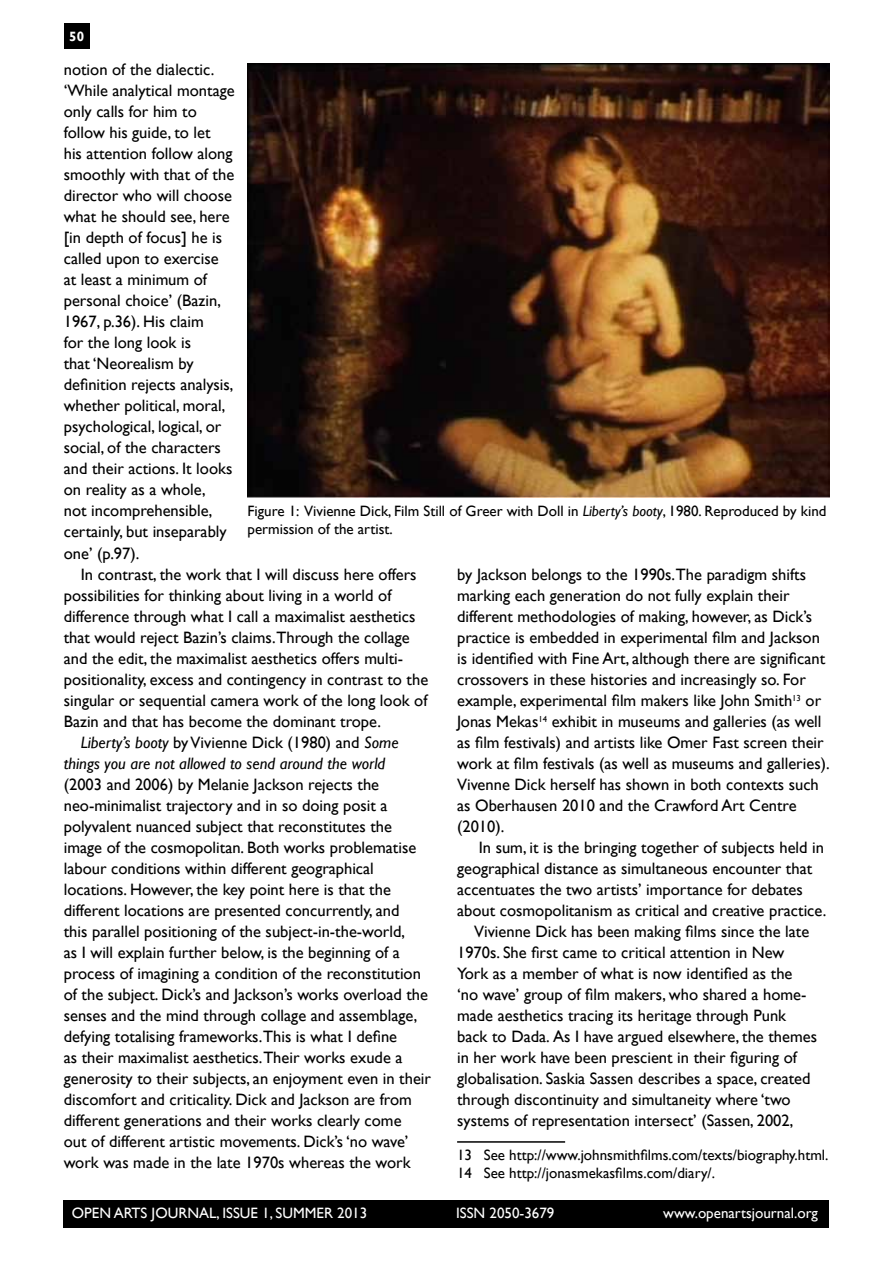
<style>
.page{position:relative;width:893px;height:1263px;background:#fff}
.page>*{position:absolute;margin:0;border:0;box-sizing:border-box;transform-origin:0 0}
.t1{font:16.5px/21px "Gill Sans";color:#000}
.t2{font:italic 16.5px "Gill Sans";color:#000}
.t3{font:15px/18px "Gill Sans";color:#000}
.t4{font:15px "Gill Sans";color:#fff}
.t5{font:700 13.5px "Gill Sans";color:#fff}
.s1{font-style:italic}
</style>
<div class="page">
<div style="left:64px;top:23px;width:26px;height:26px;background:#000"></div>
<div style="left:64px;top:1200px;width:765px;height:28px;background:#000"></div>
<img style="left:248px;top:64px;width:581px;height:434px">
<hr style="left:457px;top:1141px;width:108px;height:2px;background:#000">
<p class="t5" style="left:69px;top:29px;width:16px">50</p>
<p class="t1" style="left:64px;top:59px;width:172px">notion of the dialectic. ‘While analytical montage only calls for him to follow his guide, to let<br>his attention follow along smoothly with that of the director who will choose what he should see, here [in depth of focus] he is called upon to exercise at least a minimum of personal choice’ (Bazin,<br>1967, p.36). His claim<br>for the long look is<br>that ‘Neorealism by definition rejects analysis, whether political, moral, psychological, logical, or social, of the characters and their actions. It looks on reality as a whole,<br>not incomprehensible, certainly, but inseparably one’ (p.97).</p>
<p class="t1" style="left:81px;top:564px;width:337px">In contrast, the work that I will discuss here offers</p>
<p class="t1" style="left:64px;top:585px;width:329px">possibilities for thinking about living in a world of</p>
<p class="t1" style="left:64px;top:606px;width:353px">difference through what I call a maximalist aesthetics</p>
<p class="t1" style="left:64px;top:627px;width:348px">that would reject Bazin’s claims.Through the collage</p>
<p class="t1" style="left:64px;top:648px;width:341px">and the edit, the maximalist aesthetics offers multi-</p>
<p class="t1" style="left:64px;top:669px;width:366px">positionality, excess and contingency in contrast to the</p>
<p class="t1" style="left:64px;top:690px;width:365px">singular or sequential camera work of the long look of</p>
<p class="t1" style="left:64px;top:711px;width:319px">Bazin and that has become the dominant trope.</p>
<p class="t1" style="left:81px;top:732px;width:319px"><span class="s1">Liberty’s booty</span> by Vivienne Dick (1980) and <span class="s1">Some</span></p>
<p class="t2" style="left:64px;top:754px;width:323px">things you are not allowed to send around the world</p>
<p class="t1" style="left:64px;top:774px;width:369px">(2003 and 2006) by Melanie Jackson rejects the neo-minimalist trajectory and in so doing posit a polyvalent nuanced subject that reconstitutes the image of the cosmopolitan. Both works problematise labour conditions within different geographical locations. However, the key point here is that the different locations are presented concurrently, and<br>this parallel positioning of the subject-in-the-world,<br>as I will explain further below, is the beginning of a process of imagining a condition of the reconstitution of the subject. Dick’s and Jackson’s works overload the senses and the mind through collage and assemblage, defying totalising frameworks.This is what I define<br>as their maximalist aesthetics.Their works exude a generosity to their subjects, an enjoyment even in their discomfort and criticality. Dick and Jackson are from different generations and their works clearly come<br>out of different artistic movements. Dick’s ‘no wave’ work was made in the late 1970s whereas the work</p>
<p class="t3" style="left:248px;top:502px;width:580px">Figure 1: Vivienne Dick, Film Still of Greer with Doll in <span class="s1">Liberty’s booty</span>, 1980. Reproduced by kind permission of the artist.</p>
<p class="t1" style="left:457px;top:564px;width:374px">by Jackson belongs to the 1990s.The paradigm shifts marking each generation do not fully explain their different methodologies of making, however, as Dick’s practice is embedded in experimental film and Jackson is identified with Fine Art, although there are significant crossovers in these histories and increasingly so. For example, experimental film makers like John Smith<sup>13</sup> or Jonas Mekas<sup>14</sup> exhibit in museums and galleries (as well as film festivals) and artists like Omer Fast screen their work at film festivals (as well as museums and galleries).<br>Vivenne Dick herself has shown in both contexts such as Oberhausen 2010 and the Crawford Art Centre (2010).</p>
<p class="t1" style="left:479px;top:837px;width:347px">In sum, it is the bringing together of subjects held in</p>
<p class="t1" style="left:457px;top:858px;width:357px">geographical distance as simultaneous encounter that</p>
<p class="t1" style="left:457px;top:879px;width:347px">accentuates the two artists’ importance for debates</p>
<p class="t1" style="left:457px;top:900px;width:371px">about cosmopolitanism as critical and creative practice.</p>
<p class="t1" style="left:474px;top:921px;width:337px">Vivienne Dick has been making films since the late</p>
<p class="t1" style="left:457px;top:942px;width:329px">1970s. She first came to critical attention in New</p>
<p class="t1" style="left:457px;top:963px;width:337px">York as a member of what is now identified as the</p>
<p class="t1" style="left:457px;top:984px;width:351px">‘no wave’ group of film makers, who shared a home-</p>
<p class="t1" style="left:457px;top:1005px;width:331px">made aesthetics tracing its heritage through Punk</p>
<p class="t1" style="left:457px;top:1026px;width:361px">back to Dada. As I have argued elsewhere, the themes</p>
<p class="t1" style="left:457px;top:1047px;width:341px">in her work have been prescient in their figuring of</p>
<p class="t1" style="left:457px;top:1068px;width:355px">globalisation. Saskia Sassen describes a space, created</p>
<p class="t1" style="left:457px;top:1089px;width:335px">through discontinuity and simultaneity where ‘two</p>
<p class="t1" style="left:457px;top:1110px;width:338px">systems of representation intersect’ (Sassen, 2002,</p>
<p class="t3" style="left:457px;top:1146px;width:373px">13 See http://www.johnsmithfilms.com/texts/biography.html.<br>14 See http://jonasmekasfilms.com/diary/.</p>
<p class="t4" style="left:72px;top:1205px;width:297px">OPEN ARTS JOURNAL, ISSUE 1, SUMMER 2013</p>
<p class="t4" style="left:456px;top:1204px;width:100px">ISSN 2050-3679</p>
<p class="t4" style="left:663px;top:1205px;width:156px">www.openartsjournal.org</p>
</div>
